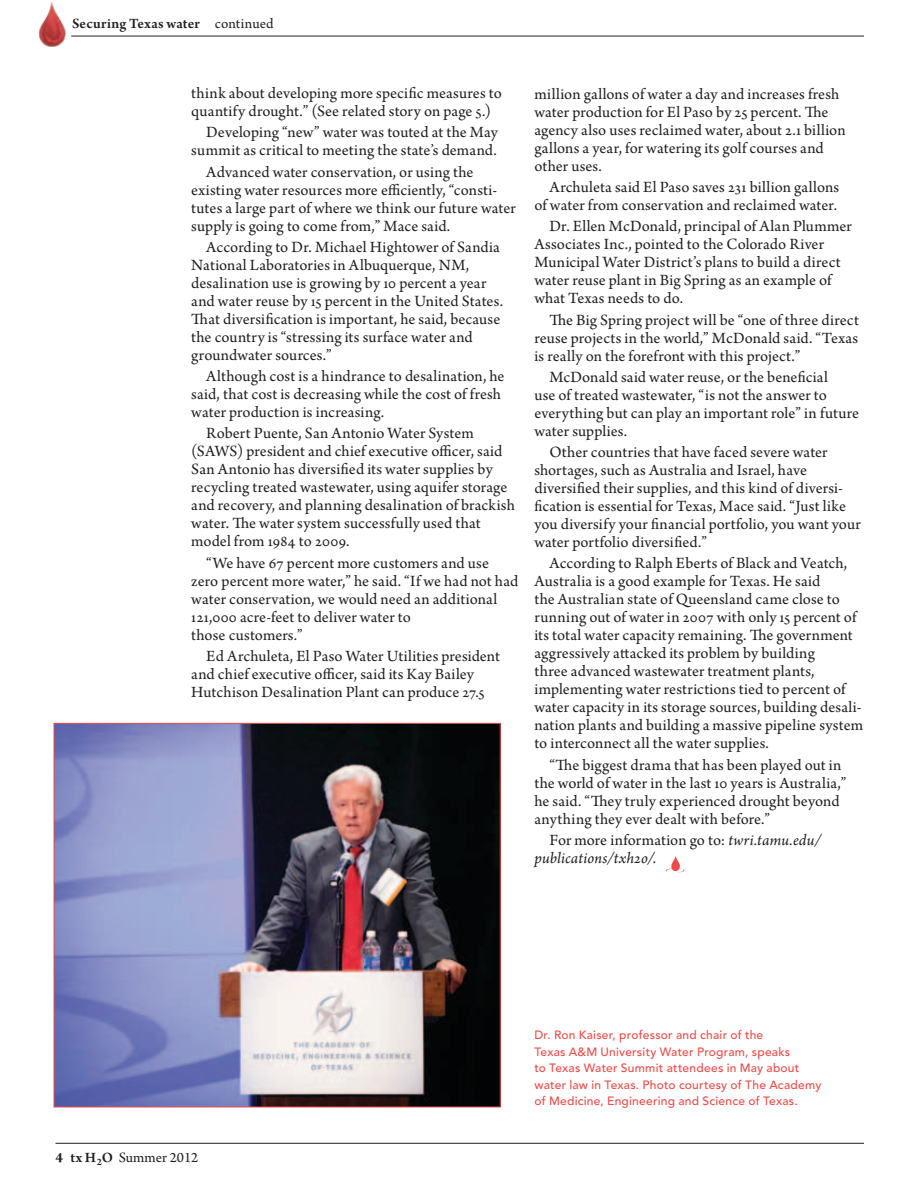
<style>
.page{position:relative;width:918px;height:1188px;background:#fff}
.page>*{position:absolute;margin:0;border:0;box-sizing:border-box;transform-origin:0 0}
.t1{font:16.5px/18px "Arno Pro";letter-spacing:.01em;color:#231f20}
.t2{font:italic 16.5px/18px "Arno Pro";letter-spacing:.01em;color:#231f20}
.t3{font:600 15px "Arno Pro";letter-spacing:.02em;color:#231f20}
.t4{font:15px "Arno Pro";color:#231f20}
.t5{font:500 12px/16.5px "Avenir";letter-spacing:.02em;color:#f04a47}
.s1{font-weight:400}
.s2{font-style:normal}
.s3{font-weight:700}
.s4{font-weight:600}
</style>
<div class="page">
<img style="left:56px;top:725px;width:443px;height:380px">
<hr style="left:56px;top:1143px;width:808px;height:1px;background:#231f20">
<hr style="left:71px;top:36px;width:793px;height:1px;background:#231f20">
<img style="left:39px;top:2px;width:27px;height:45px">
<svg style="left:666px;top:855px;width:18px;height:18px"></svg>
<p class="t3" style="left:72px;top:15px;width:203px">Securing Texas water <span class="s1">continued</span></p>
<p class="t1" style="left:191px;top:85px;width:312px">think about developing more specific measures to quantify drought.” (See related story on page 5.)</p>
<p class="t1" style="left:191px;top:124px;width:308px;text-align:right">Developing “new” water was touted at the May summit as critical to meeting the state’s demand.</p>
<p class="t1" style="left:191px;top:164px;width:326px;text-indent:15px">Advanced water conservation, or using the existing water resources more efficiently, “consti&shy;tutes a large part of where we think our future water supply is going to come from,” Mace said.</p>
<p class="t1" style="left:191px;top:239px;width:313px;text-indent:15px">According to Dr. Michael Hightower of Sandia National Laboratories in Albuquerque, NM, desalination use is growing by 10 percent a year and water reuse by 15 percent in the United States.<br>That diversification is important, he said, because the country is “stressing its surface water and groundwater sources.”</p>
<p class="t1" style="left:191px;top:368px;width:315px;text-indent:15px">Although cost is a hindrance to desalination, he said, that cost is decreasing while the cost of fresh water production is increasing.</p>
<p class="t1" style="left:191px;top:425px;width:325px;text-indent:15px">Robert Puente, San Antonio Water System (SAWS) president and chief executive officer, said San Antonio has diversified its water supplies by recycling treated wastewater, using aquifer storage and recovery, and planning desalination of brackish water. The water system successfully used that model from 1984 to 2009.</p>
<p class="t1" style="left:191px;top:555px;width:329px;text-indent:15px">“We have 67 percent more customers and use zero percent more water,” he said. “If we had not had water conservation, we would need an additional 121,000 acre-feet to deliver water to<br>those customers.”</p>
<p class="t1" style="left:191px;top:648px;width:310px;text-indent:15px">Ed Archuleta, El Paso Water Utilities president and chief executive officer, said its Kay Bailey<br>Hutchison Desalination Plant can produce 27.5</p>
<p class="t1" style="left:534px;top:86px;width:313px">million gallons of water a day and increases fresh water production for El Paso by 25 percent. The agency also uses reclaimed water, about 2.1 billion gallons a year, for watering its golf courses and other uses.</p>
<p class="t1" style="left:534px;top:179px;width:306px;text-align:right">Archuleta said El Paso saves 231 billion gallons of water from conservation and reclaimed water.</p>
<p class="t1" style="left:534px;top:218px;width:319px;text-indent:15px">Dr. Ellen McDonald, principal of Alan Plummer Associates Inc., pointed to the Colorado River Municipal Water District’s plans to build a direct water reuse plant in Big Spring as an example of what Texas needs to do.</p>
<p class="t1" style="left:534px;top:312px;width:326px;text-align:justify;text-indent:15px">The Big Spring project will be “one of three direct reuse projects in the world,” McDonald said. “Texas is really on the forefront with this project.”</p>
<p class="t1" style="left:534px;top:369px;width:326px;text-indent:15px">McDonald said water reuse, or the beneficial<br>use of treated wastewater, “is not the answer to everything but can play an important role” in future water supplies.</p>
<p class="t1" style="left:534px;top:444px;width:328px;text-indent:15px">Other countries that have faced severe water shortages, such as Australia and Israel, have diversified their supplies, and this kind of diversi&shy;fication is essential for Texas, Mace said. “Just like you diversify your financial portfolio, you want your water portfolio diversified.”</p>
<p class="t1" style="left:534px;top:555px;width:330px;text-indent:15px">According to Ralph Eberts of Black and Veatch, Australia is a good example for Texas. He said<br>the Australian state of Queensland came close to running out of water in 2007 with only 15 percent of its total water capacity remaining. The government aggressively attacked its problem by building<br>three advanced wastewater treatment plants, implementing water restrictions tied to percent of water capacity in its storage sources, building desali&shy;nation plants and building a massive pipeline system to interconnect all the water supplies.</p>
<p class="t1" style="left:534px;top:757px;width:314px;text-indent:15px">“The biggest drama that has been played out in the world of water in the last 10 years is Australia,” he said. “They truly experienced drought beyond anything they ever dealt with before.”</p>
<p class="t2" style="left:534px;top:832px;width:289px;text-indent:15px"><span class="s2">For more information go to:</span> twri.tamu.edu/ publications/txh2o/.</p>
<p class="t4" style="left:56px;top:1149px;width:144px"><span class="s3">4</span> <span class="s4">tx H</span><sub>2</sub><span class="s4">O</span> Summer 2012</p>
<p class="t5" style="left:534px;top:1027px;width:289px">Dr. Ron Kaiser, professor and chair of the<br>Texas A&amp;M University Water Program, speaks<br>to Texas Water Summit attendees in May about water law in Texas. Photo courtesy of The Academy of Medicine, Engineering and Science of Texas.</p>
</div>
